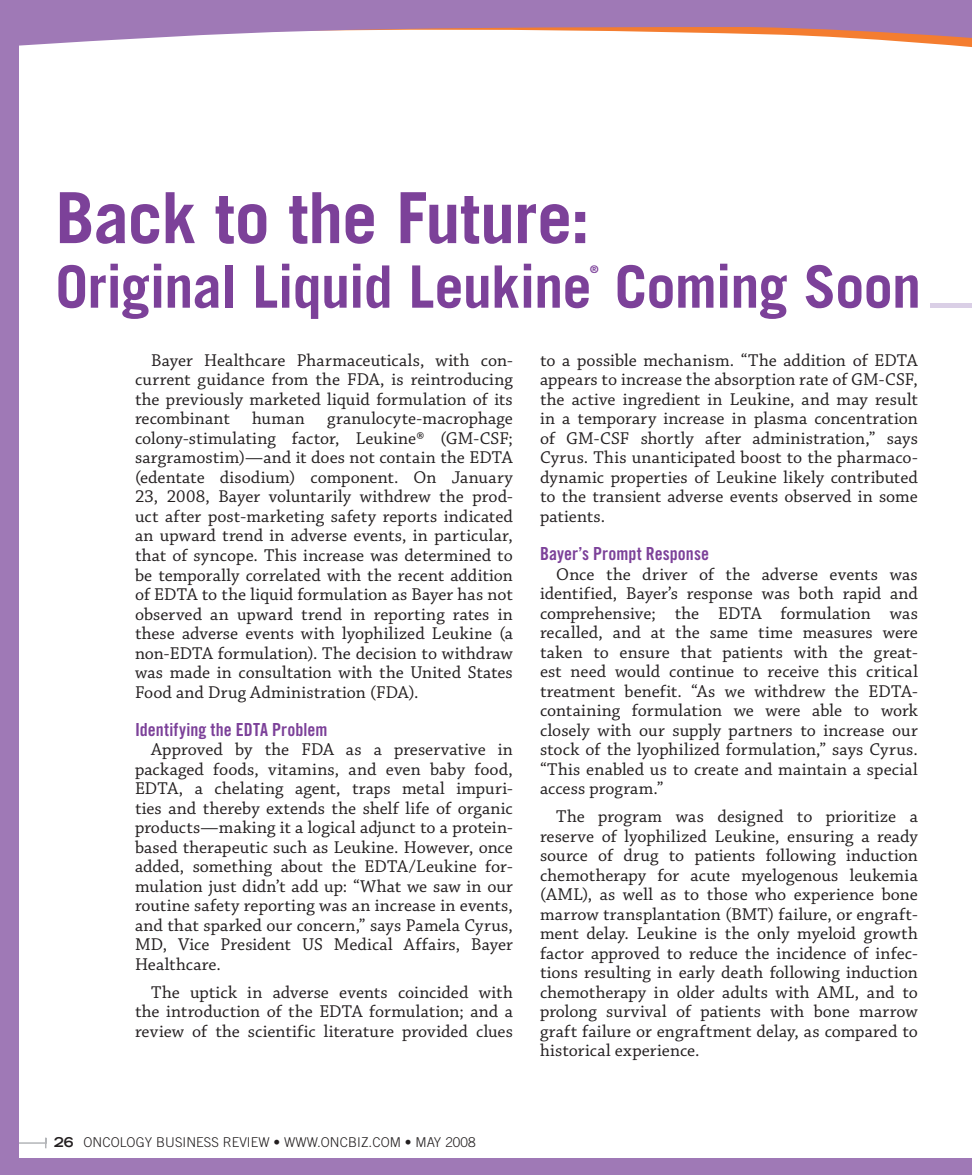
<style>
.page{position:relative;width:972px;height:1175px;background:#fff}
.page>*{position:absolute;margin:0;border:0;box-sizing:border-box;transform-origin:0 0}
.t1{font:700 70.5px "Trade Gothic LT Std";letter-spacing:-.01em;color:#7c4199}
.t2{font:700 58.5px "Trade Gothic LT Std";letter-spacing:-.015em;color:#7c4199}
.t3{font:18px/19.5px "Chaparral Pro";letter-spacing:.005em;color:#231f20;text-align:justify}
.t4{font:18px "Trade Gothic LT Std Bd Cn 20";letter-spacing:.005em;color:#7c4199}
.t5{font:300 13.5px "Trade Gothic LT Std";letter-spacing:.005em;color:#231f20}
.t6{font:700 10.5px "Trade Gothic LT Std";color:#7c4199}
.s1{font-weight:700;font-stretch:expanded}
</style>
<div class="page">
<svg style="left:8px;top:12px;width:964px;height:104px"></svg>
<div style="left:930px;top:303px;width:42px;height:5px;background:#dacfe6"></div>
<svg style="left:18px;top:1136px;width:29px;height:13px"></svg>
<div style="left:0;top:31px;width:18px;height:1143px;background:#9f79b6"></div>
<div style="left:0;top:1158px;width:972px;height:16px;background:#9f79b6"></div>
<div style="left:0;top:0;width:972px;height:12px;background:#9f79b6"></div>
<div style="left:0;top:0;width:8px;height:1174px;background:#9f79b6"></div>
<h1 class="t1" style="left:56px;top:175px;width:536px">Back to the Future:</h1>
<h2 class="t2" style="left:56px;top:251px;width:867px">Original Liquid Leukine Coming Soon</h2>
<p class="t6" style="left:590px;top:263px;width:10px">®</p>
<p class="t3" style="left:135px;top:351px;width:379px;text-indent:16px">Bayer Healthcare Pharmaceuticals, with con&shy;current guidance from the FDA, is reintroducing the previously marketed liquid formulation of its recombinant human granulocyte-macrophage colony-stimulating factor, Leukine® (GM-CSF; sargramostim)—and it does not contain the EDTA (edentate disodium) component. On January 23, 2008, Bayer voluntarily withdrew the prod&shy;uct after post-marketing safety reports indicated an upward trend in adverse events, in particular, that of syncope. This increase was determined to be temporally correlated with the recent addition of EDTA to the liquid formulation as Bayer has not observed an upward trend in reporting rates in these adverse events with lyophilized Leukine (a non-EDTA formulation). The decision to withdraw was made in consultation with the United States Food and Drug Administration (FDA).</p>
<p class="t4" style="left:135px;top:718px;width:194px">Identifying the EDTA Problem</p>
<p class="t3" style="left:135px;top:740px;width:379px;text-indent:16px">Approved by the FDA as a preservative in packaged foods, vitamins, and even baby food, EDTA, a chelating agent, traps metal impuri&shy;ties and thereby extends the shelf life of organic products—making it a logical adjunct to a protein&shy;based therapeutic such as Leukine. However, once added, something about the EDTA/Leukine for&shy;mulation just didn’t add up: “What we saw in our routine safety reporting was an increase in events, and that sparked our concern,” says Pamela Cyrus, MD, Vice President US Medical Affairs, Bayer Healthcare.</p>
<p class="t3" style="left:135px;top:983px;width:379px;text-indent:16px">The uptick in adverse events coincided with the introduction of the EDTA formulation; and a review of the scientific literature provided clues</p>
<p class="t3" style="left:540px;top:351px;width:379px">to a possible mechanism. “The addition of EDTA appears to increase the absorption rate of GM-CSF, the active ingredient in Leukine, and may result in a temporary increase in plasma concentration of GM-CSF shortly after administration,” says Cyrus. This unanticipated boost to the pharmaco&shy;dynamic properties of Leukine likely contributed to the transient adverse events observed in some patients.</p>
<p class="t4" style="left:540px;top:543px;width:171px">Bayer’s Prompt Response</p>
<p class="t3" style="left:540px;top:565px;width:379px;text-indent:16px">Once the driver of the adverse events was identified, Bayer’s response was both rapid and comprehensive; the EDTA formulation was recalled, and at the same time measures were taken to ensure that patients with the great&shy;est need would continue to receive this critical treatment benefit. “As we withdrew the EDTA&shy;containing formulation we were able to work closely with our supply partners to increase our stock of the lyophilized formulation,” says Cyrus. “This enabled us to create and maintain a special access program.”</p>
<p class="t3" style="left:540px;top:807px;width:379px;text-indent:16px">The program was designed to prioritize a reserve of lyophilized Leukine, ensuring a ready source of drug to patients following induction chemotherapy for acute myelogenous leukemia (AML), as well as to those who experience bone marrow transplantation (BMT) failure, or engraft&shy;ment delay. Leukine is the only myeloid growth factor approved to reduce the incidence of infec&shy;tions resulting in early death following induction chemotherapy in older adults with AML, and to prolong survival of patients with bone marrow graft failure or engraftment delay, as compared to historical experience.</p>
<p class="t5" style="left:54px;top:1134px;width:423px"><span class="s1">26</span> ONCOLOGY BUSINESS REVIEW • WWW.ONCBIZ.COM • MAY 2008</p>
</div>
